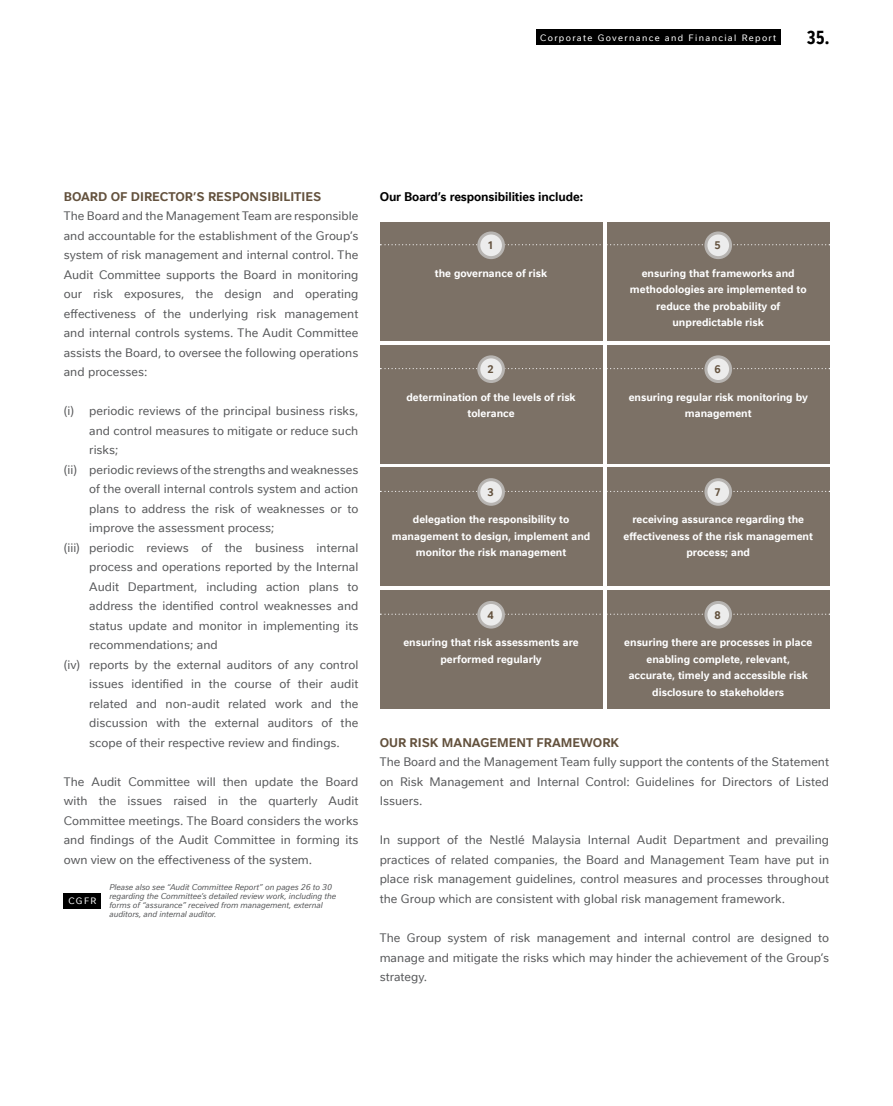
<style>
.page{position:relative;width:893px;height:1106px;background:#fff}
.page>*{position:absolute;margin:0;border:0;box-sizing:border-box;transform-origin:0 0}
.t1{font:700 condensed 18px "Nestle Text TF";color:#000}
.t2{font:12px/19.5px "Nestle Text TF";color:#58595b;text-align:justify}
.t3{font:700 12px "Nestle Text TF";color:#63513d}
.t4{font:700 12px "Nestle Text TF";letter-spacing:-.01em;color:#000}
.t5{font:700 10.5px/16.5px "Nestle Text TF";color:#fff;text-align:center}
.t6{font:700 10.5px "Nestle Text TF";color:#63513d}
.t7{font:9px "Nestle Text TF";letter-spacing:.15em;color:#fff}
.t8{font:italic 8.25px/9px "Nestle Text TF";letter-spacing:-.01em;color:#58595b}
</style>
<div class="page">
<div style="left:536px;top:30px;width:244px;height:15px;background:#000"></div>
<div style="left:380px;top:222px;width:223px;height:118px;background:#7c7166"></div>
<div style="left:380px;top:467px;width:223px;height:119px;background:#7c7166"></div>
<div style="left:607px;top:467px;width:223px;height:119px;background:#7c7166"></div>
<div style="left:380px;top:345px;width:223px;height:118px;background:#7c7166"></div>
<div style="left:607px;top:345px;width:223px;height:118px;background:#7c7166"></div>
<div style="left:380px;top:590px;width:223px;height:119px;background:#7c7166"></div>
<div style="left:607px;top:590px;width:223px;height:119px;background:#7c7166"></div>
<div style="left:607px;top:222px;width:223px;height:118px;background:#7c7166"></div>
<svg style="left:380px;top:244px;width:450px;height:1px"></svg>
<svg style="left:380px;top:368px;width:450px;height:1px"></svg>
<svg style="left:380px;top:491px;width:450px;height:1px"></svg>
<svg style="left:380px;top:613px;width:450px;height:2px"></svg>
<div style="left:479px;top:233px;width:24px;height:25px;background:#ececec;border-radius:50%"></div>
<div style="left:477px;top:231px;width:28px;height:28px;border:3px solid #b7b4b1;border-radius:50%"></div>
<div style="left:479px;top:357px;width:24px;height:24px;background:#ececec;border-radius:50%"></div>
<div style="left:477px;top:355px;width:28px;height:28px;border:3px solid #b7b4b1;border-radius:50%"></div>
<div style="left:479px;top:479px;width:24px;height:25px;background:#ececec;border-radius:50%"></div>
<div style="left:477px;top:478px;width:28px;height:28px;border:3px solid #b7b4b1;border-radius:50%"></div>
<div style="left:479px;top:602px;width:24px;height:25px;background:#ececec;border-radius:50%"></div>
<div style="left:477px;top:601px;width:28px;height:27px;border:3px solid #b7b4b1;border-radius:50%"></div>
<div style="left:706px;top:233px;width:25px;height:25px;background:#ececec;border-radius:50%"></div>
<div style="left:704px;top:231px;width:28px;height:28px;border:3px solid #b7b4b1;border-radius:50%"></div>
<div style="left:706px;top:357px;width:25px;height:24px;background:#ececec;border-radius:50%"></div>
<div style="left:704px;top:355px;width:28px;height:28px;border:3px solid #b7b4b1;border-radius:50%"></div>
<div style="left:706px;top:479px;width:25px;height:25px;background:#ececec;border-radius:50%"></div>
<div style="left:704px;top:478px;width:28px;height:28px;border:3px solid #b7b4b1;border-radius:50%"></div>
<div style="left:706px;top:602px;width:25px;height:25px;background:#ececec;border-radius:50%"></div>
<div style="left:704px;top:601px;width:28px;height:27px;border:3px solid #b7b4b1;border-radius:50%"></div>
<div style="left:64px;top:892px;width:37px;height:16px;background:#000"></div>
<p class="t7" style="left:540px;top:31px;width:238px">Corporate Governance and Financial Report</p>
<h1 class="t1" style="left:807px;top:24px;width:24px">35.</h1>
<p class="t3" style="left:64px;top:187px;width:259px">BOARD OF DIRECTOR’S RESPONSIBILITIES</p>
<p class="t2" style="left:64px;top:205px;width:296px">The Board and the Management Team are responsible and accountable for the establishment of the Group’s system of risk management and internal control. The Audit Committee supports the Board in monitoring our risk exposures, the design and operating effectiveness of the underlying risk management and internal controls systems. The Audit Committee assists the Board, to oversee the following operations and processes:</p>
<p class="t2" style="left:64px;top:400px;width:296px">(i) periodic reviews of the principal business risks,</p>
<p class="t2" style="left:89px;top:420px;width:271px">and control measures to mitigate or reduce such</p>
<p class="t2" style="left:89px;top:439px;width:31px">risks;</p>
<p class="t2" style="left:64px;top:459px;width:296px">(ii) periodic reviews of the strengths and weaknesses</p>
<p class="t2" style="left:89px;top:478px;width:271px">of the overall internal controls system and action</p>
<p class="t2" style="left:89px;top:498px;width:271px">plans to address the risk of weaknesses or to</p>
<p class="t2" style="left:89px;top:517px;width:187px">improve the assessment process;</p>
<p class="t2" style="left:64px;top:537px;width:296px">(iii) periodic reviews of the business internal</p>
<p class="t2" style="left:89px;top:556px;width:271px">process and operations reported by the Internal</p>
<p class="t2" style="left:89px;top:576px;width:271px">Audit Department, including action plans to</p>
<p class="t2" style="left:89px;top:595px;width:271px">address the identified control weaknesses and</p>
<p class="t2" style="left:89px;top:615px;width:271px">status update and monitor in implementing its</p>
<p class="t2" style="left:89px;top:634px;width:130px">recommendations; and</p>
<p class="t2" style="left:64px;top:654px;width:296px">(iv) reports by the external auditors of any control</p>
<p class="t2" style="left:89px;top:673px;width:271px">issues identified in the course of their audit</p>
<p class="t2" style="left:89px;top:693px;width:271px">related and non-audit related work and the</p>
<p class="t2" style="left:89px;top:712px;width:271px">discussion with the external auditors of the</p>
<p class="t2" style="left:89px;top:732px;width:252px">scope of their respective review and findings.</p>
<p class="t2" style="left:64px;top:771px;width:296px">The Audit Committee will then update the Board with the issues raised in the quarterly Audit Committee meetings. The Board considers the works and findings of the Audit Committee in forming its own view on the effectiveness of the system.</p>
<p class="t7" style="left:68px;top:894px;width:30px">CGFR</p>
<p class="t8" style="left:109px;top:882px;width:228px">Please also see “Audit Committee Report” on pages 26 to 30 regarding the Committee’s detailed review work, including the forms of “assurance” received from management, external auditors, and internal auditor.</p>
<p class="t4" style="left:380px;top:187px;width:205px">Our Board’s responsibilities include:</p>
<p class="t6" style="left:487px;top:238px;width:8px">1</p>
<p class="t6" style="left:715px;top:238px;width:8px">5</p>
<p class="t5" style="left:435px;top:264px;width:114px">the governance of risk</p>
<p class="t5" style="left:630px;top:264px;width:178px">ensuring that frameworks and methodologies are implemented to reduce the probability of unpredictable risk</p>
<p class="t6" style="left:487px;top:362px;width:8px">2</p>
<p class="t6" style="left:715px;top:362px;width:8px">6</p>
<p class="t5" style="left:406px;top:388px;width:171px">determination of the levels of risk tolerance</p>
<p class="t5" style="left:629px;top:388px;width:181px">ensuring regular risk monitoring by management</p>
<p class="t6" style="left:487px;top:484px;width:8px">3</p>
<p class="t6" style="left:715px;top:484px;width:8px">7</p>
<p class="t5" style="left:392px;top:510px;width:200px">delegation the responsibility to management to design, implement and monitor the risk management</p>
<p class="t5" style="left:623px;top:510px;width:191px">receiving assurance regarding the effectiveness of the risk management process; and</p>
<p class="t6" style="left:487px;top:607px;width:8px">4</p>
<p class="t6" style="left:715px;top:607px;width:8px">8</p>
<p class="t5" style="left:403px;top:633px;width:177px">ensuring that risk assessments are performed regularly</p>
<p class="t5" style="left:624px;top:633px;width:189px">ensuring there are processes in place enabling complete, relevant, accurate, timely and accessible risk disclosure to stakeholders</p>
<p class="t3" style="left:380px;top:733px;width:241px">OUR RISK MANAGEMENT FRAMEWORK</p>
<p class="t2" style="left:380px;top:751px;width:451px">The Board and the Management Team fully support the contents of the Statement on Risk Management and Internal Control: Guidelines for Directors of Listed Issuers.</p>
<p class="t2" style="left:380px;top:829px;width:451px">In support of the Nestlé Malaysia Internal Audit Department and prevailing practices of related companies, the Board and Management Team have put in place risk management guidelines, control measures and processes throughout the Group which are consistent with global risk management framework.</p>
<p class="t2" style="left:380px;top:927px;width:451px">The Group system of risk management and internal control are designed to manage and mitigate the risks which may hinder the achievement of the Group’s strategy.</p>
</div>
